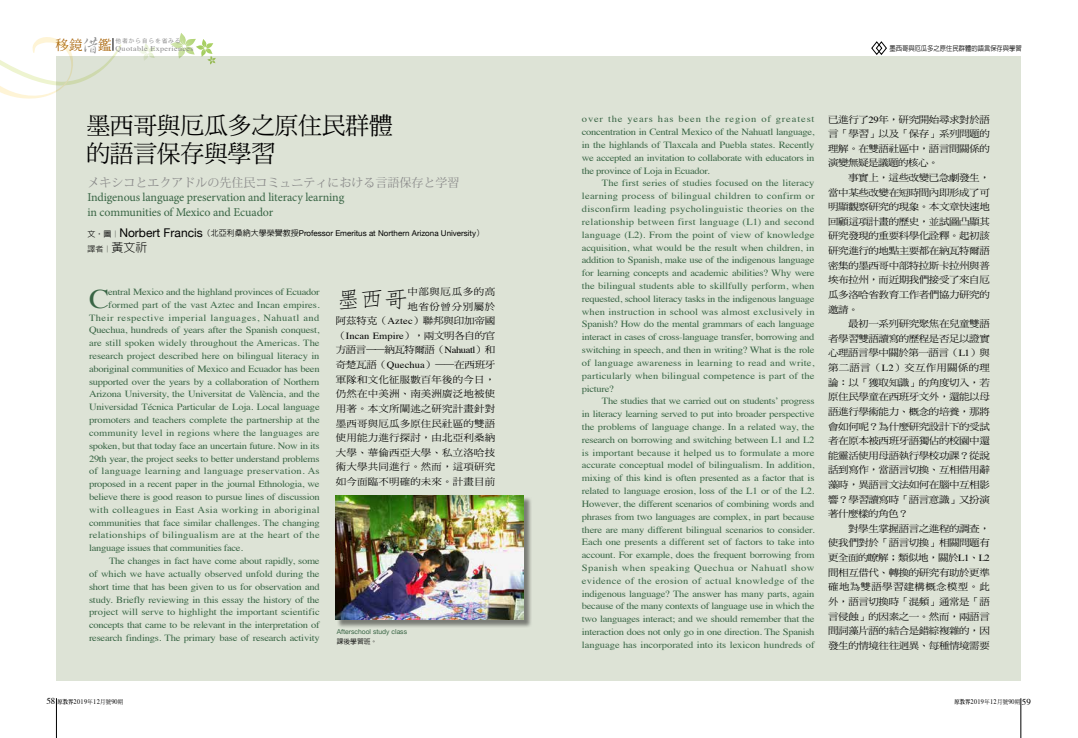
<style>
.page{position:relative;width:1078px;height:738px;background:#fff}
.page>*{position:absolute;margin:0;border:0;box-sizing:border-box;transform-origin:0 0}
.t1{font:26.9px "Times";color:#396545;scale:1.11 1}
.t2{font:24px/28px "DF Ming Std W5";letter-spacing:-.02em;color:#000}
.t3{font:300 22.6px "AR Fang Song B5 HK";color:#000;scale:1.11 1}
.t4{font:12px/14.5px "Minion Pro";letter-spacing:-.01em;color:#396545}
.t5{font:12px "Koz Min Pro";color:#898989}
.t6{font:9.4px/12.8px "Times";letter-spacing:-.02em;color:#396545;text-align:justify;scale:1.11 1}
.t7{font:9.4px/14.6px "DF Ming Std W5";letter-spacing:-.04em;color:#000;text-align:justify;scale:1.11 1}
.t8{font:9.4px "Times";color:#396545;scale:1.11 1}
.t9{font:9.4px "Times";letter-spacing:.025em;color:#396545;scale:1.11 1}
.t10{font:9.4px "Times";letter-spacing:.005em;color:#396545;scale:1.11 1}
.t11{font:9.4px "Times";letter-spacing:.045em;color:#396545;scale:1.11 1}
.t12{font:9.4px "Times";letter-spacing:.015em;color:#396545;scale:1.11 1}
.t13{font:9.4px "Times";letter-spacing:.03em;color:#396545;scale:1.11 1}
.t14{font:9.4px/14.6px "DF Ming Std W5";letter-spacing:.055em;color:#000;text-align:right;scale:1.11 1}
.t15{font:9.4px "Times";letter-spacing:.005em;color:#000;scale:1.11 1}
.t16{font:8px "Helvetica Neue";color:#000}
.t17{font:300 8px "AR Hei B5";color:#000}
.t18{font:7.2px "Times";letter-spacing:.05em;color:#898989;scale:1.11 1}
.t19{font:7px "Times";letter-spacing:.05em;color:#000;scale:.9 1}
.t20{font:500 7px "AR Hei B5";color:#000;scale:.9 1}
.t21{font:6.8px "Helvetica Neue";color:#396545}
.t22{font:500 6.8px "AR Hei B5";color:#000}
.t23{font:6px "Heisei Kaku Go Std W3";letter-spacing:.1em;color:#898989}
.s1{font-family:"AR Xing Shu B5";font-weight:500;font-size:18.5px}
.s2{font-family:"AR Hei B5";font-weight:500}
.s3{font-size:12px}
.s4{font-family:"Times"}
.s5{font-family:"DF Ming Std W5"}
.s6{font-size:9px}
.s7{font-family:"AR Ming B5";font-weight:800;font-size:6px}
.s8{font-family:"DF Ming Std W5";font-size:6px}
</style>
<div class="page">
<div style="left:57px;top:57px;width:963px;height:623px;background:#dde3d6"></div>
<svg style="left:170px;top:33px;width:46px;height:32px"></svg>
<svg style="left:138px;top:43px;width:17px;height:17px"></svg>
<hr style="left:56px;top:697px;width:1px;height:40px;background:#000">
<hr style="left:1020px;top:697px;width:1px;height:40px;background:#000">
<svg style="left:0;top:37px;width:128px;height:72px"></svg>
<svg style="left:871px;top:41px;width:16px;height:14px"></svg>
<div style="left:337px;top:496px;width:195px;height:131px;background:#000;opacity:.45"></div>
<img style="left:335px;top:495px;width:188px;height:124px">
<p class="t18" style="left:56px;top:42px;width:126px"><sup>移鏡</sup><span class="s1">借</span><sup>鑑</sup> Quotable Experiences</p>
<p class="t23" style="left:115px;top:36px;width:67px">他者から自らを省みる</p>
<h2 class="t2" style="left:86px;top:111px;width:308px">墨西哥與厄瓜多之原住民群體的語言保存與學習</h2>
<p class="t5" style="left:87px;top:174px;width:373px">メキシコとエクアドルの先住民コミュニティにおける言語保存と学習</p>
<p class="t4" style="left:87px;top:190px;width:258px">Indigenous language preservation and literacy learning in communities of Mexico and Ecuador</p>
<p class="t16" style="left:87px;top:227px;width:398px"><span class="s2">文‧圖︱</span><span class="s3">Norbert Francis</span><span class="s2">（北亞利桑納大學榮譽教授</span>Professor Emeritus at Northern Arizona University<span class="s2">）</span></p>
<p class="t17" style="left:87px;top:245px;width:62px">譯者︱<span class="s3">黃文祈</span></p>
<h1 class="t1" style="left:89px;top:273px;width:19px">C</h1>
<p class="t6" style="left:108px;top:284px;width:192px">entral Mexico and the highland provinces of Ecuador</p>
<p class="t8" style="left:108px;top:295px;width:192px">formed part of the vast Aztec and Incan empires.</p>
<p class="t11" style="left:89px;top:308px;width:209px">Their respective imperial languages, Nahuatl and</p>
<p class="t6" style="left:89px;top:323px;width:209px">Quechua, hundreds of years after the Spanish conquest,</p>
<p class="t10" style="left:89px;top:334px;width:209px">are still spoken widely throughout the Americas. The</p>
<p class="t6" style="left:89px;top:348px;width:209px">research project described here on bilingual literacy in</p>
<p class="t6" style="left:89px;top:361px;width:209px">aboriginal communities of Mexico and Ecuador has been</p>
<p class="t6" style="left:89px;top:374px;width:209px">supported over the years by a collaboration of Northern</p>
<p class="t6" style="left:89px;top:387px;width:209px">Arizona University, the Universitat de València, and the</p>
<p class="t6" style="left:89px;top:399px;width:209px">Universidad Técnica Particular de Loja. Local language</p>
<p class="t6" style="left:89px;top:412px;width:209px">promoters and teachers complete the partnership at the</p>
<p class="t12" style="left:89px;top:423px;width:209px">community level in regions where the languages are</p>
<p class="t6" style="left:89px;top:438px;width:209px">spoken, but that today face an uncertain future. Now in its</p>
<p class="t6" style="left:89px;top:451px;width:209px">29th year, the project seeks to better understand problems</p>
<p class="t9" style="left:89px;top:462px;width:209px">of language learning and language preservation. As</p>
<p class="t6" style="left:89px;top:476px;width:209px">proposed in a recent paper in the journal Ethnologia, we</p>
<p class="t6" style="left:89px;top:489px;width:209px">believe there is good reason to pursue lines of discussion</p>
<p class="t13" style="left:89px;top:500px;width:209px">with colleagues in East Asia working in aboriginal</p>
<p class="t6" style="left:89px;top:515px;width:209px">communities that face similar challenges. The changing</p>
<p class="t9" style="left:89px;top:526px;width:209px">relationships of bilingualism are at the heart of the</p>
<p class="t6" style="left:89px;top:540px;width:140px">language issues that communities face.</p>
<p class="t6" style="left:109px;top:553px;width:191px">The changes in fact have come about rapidly, some</p>
<p class="t6" style="left:89px;top:566px;width:209px">of which we have actually observed unfold during the</p>
<p class="t6" style="left:89px;top:579px;width:209px">short time that has been given to us for observation and</p>
<p class="t6" style="left:89px;top:591px;width:209px">study. Briefly reviewing in this essay the history of the</p>
<p class="t8" style="left:89px;top:603px;width:209px">project will serve to highlight the important scientific</p>
<p class="t6" style="left:89px;top:617px;width:209px">concepts that came to be relevant in the interpretation of</p>
<p class="t6" style="left:89px;top:630px;width:209px">research findings. The primary base of research activity</p>
<p class="t14" style="left:335px;top:284px;width:145px">中部與厄瓜多的高<br>地省份曾分別屬於<br>阿茲特克（<span class="s4">Aztec</span>）聯邦與印加帝國</p>
<p class="t15" style="left:335px;top:326px;width:145px"><span class="s5">（</span>Incan Empire<span class="s5">），兩文明各自的官</span></p>
<p class="t7" style="left:335px;top:342px;width:145px">方語言——納瓦特爾語（<span class="s4">Nahuatl</span>）和奇楚瓦語（<span class="s4">Quechua</span>）——在西班牙軍隊和文化征服數百年後的今日，仍然在中美洲、南美洲廣泛地被使用著。本文所闡述之研究計畫針對墨西哥與厄瓜多原住民社區的雙語使用能力進行探討，由北亞利桑納大學、華倫西亞大學、私立洛哈技術大學共同進行。然而，這項研究如今面臨不明確的未來。計畫目前</p>
<h3 class="t3" style="left:335px;top:288px;width:67px">墨西哥</h3>
<p class="t21" style="left:336px;top:626px;width:72px">Afterschool study class</p>
<p class="t22" style="left:336px;top:637px;width:42px">課後學習班。</p>
<p class="t20" style="left:889px;top:44px;width:148px">墨西哥與厄瓜多之原住民群體的語言保存與學習</p>
<p class="t6" style="left:581px;top:112px;width:211px">over the years has been the region of greatest concentration in Central Mexico of the Nahuatl language, in the highlands of Tlaxcala and Puebla states. Recently we accepted an invitation to collaborate with educators in the province of Loja in Ecuador.</p>
<p class="t6" style="left:581px;top:176px;width:211px;text-indent:20px">The first series of studies focused on the literacy learning process of bilingual children to confirm or disconfirm leading psycholinguistic theories on the relationship between first language (L1) and second language (L2). From the point of view of knowledge acquisition, what would be the result when children, in addition to Spanish, make use of the indigenous language for learning concepts and academic abilities? Why were the bilingual students able to skillfully perform, when requested, school literacy tasks in the indigenous language when instruction in school was almost exclusively in Spanish? How do the mental grammars of each language interact in cases of cross-language transfer, borrowing and switching in speech, and then in writing? What is the role of language awareness in learning to read and write, particularly when bilingual competence is part of the picture?</p>
<p class="t6" style="left:581px;top:393px;width:211px;text-indent:20px">The studies that we carried out on students’ progress in literacy learning served to put into broader perspective the problems of language change. In a related way, the research on borrowing and switching between L1 and L2 is important because it helped us to formulate a more accurate conceptual model of bilingualism. In addition, mixing of this kind is often presented as a factor that is related to language erosion, loss of the L1 or of the L2.<br>However, the different scenarios of combining words and phrases from two languages are complex, in part because there are many different bilingual scenarios to consider.<br>Each one presents a different set of factors to take into account. For example, does the frequent borrowing from Spanish when speaking Quechua or Nahuatl show evidence of the erosion of actual knowledge of the indigenous language? The answer has many parts, again because of the many contexts of language use in which the two languages interact; and we should remember that the interaction does not only go in one direction. The Spanish language has incorporated into its lexicon hundreds of</p>
<p class="t7" style="left:828px;top:112px;width:147px">已進行了<span class="s4">29</span>年，研究開始尋求對於語言「學習」以及「保存」系列問題的理解。在雙語社區中，語言間關係的演變無疑是議題的核心。</p>
<p class="t7" style="left:828px;top:170px;width:147px;text-indent:20px">事實上，這些改變已急劇發生，當中某些改變在短時間內即形成了可明顯觀察研究的現象。本文章快速地回顧這項計畫的歷史，並試圖凸顯其研究發現的重要科學化詮釋。起初該研究進行的地點主要都在納瓦特爾語密集的墨西哥中部特拉斯卡拉州與普埃布拉州，而近期我們接受了來自厄瓜多洛哈省教育工作者們協力研究的邀請。</p>
<p class="t7" style="left:828px;top:316px;width:147px;text-indent:20px">最初一系列研究聚焦在兒童雙語者學習雙語讀寫的歷程是否足以證實心理語言學中關於第一語言（<span class="s4">L1</span>）與第二語言（<span class="s4">L2</span>）交互作用關係的理論：以「獲取知識」的角度切入，若原住民學童在西班牙文外，還能以母語進行學術能力、概念的培養，那將會如何呢？為什麼研究設計下的受試者在原本被西班牙語獨佔的校園中還能靈活使用母語執行學校功課？從說話到寫作，當語言切換、互相借用辭藻時，異語言文法如何在腦中互相影響？學習讀寫時「語言意識」又扮演著什麼樣的角色？</p>
<p class="t7" style="left:828px;top:520px;width:147px;text-indent:20px">對學生掌握語言之進程的調查，使我們對於「語言切換」相關問題有更全面的瞭解；類似地，關於<span class="s4">L1</span>、<span class="s4">L2</span>間相互借代、轉換的研究有助於更準確地為雙語學習建構概念模型。此外，語言切換時「混頻」通常是「語言侵蝕」的因素之一。然而，兩語言間詞藻片語的結合是錯綜複雜的，因發生的情境往往迥異、每種情境需要</p>
<p class="t19" style="left:46px;top:694px;width:87px"><span class="s6">58</span> <span class="s7">原教界</span>2019<span class="s8">年</span>12<span class="s8">月號</span>90<span class="s8">期</span></p>
<p class="t19" style="left:954px;top:694px;width:86px"><span class="s7">原教界</span>2019<span class="s8">年</span>12<span class="s8">月號</span>90<span class="s8">期</span> <span class="s6">59</span></p>
</div>
